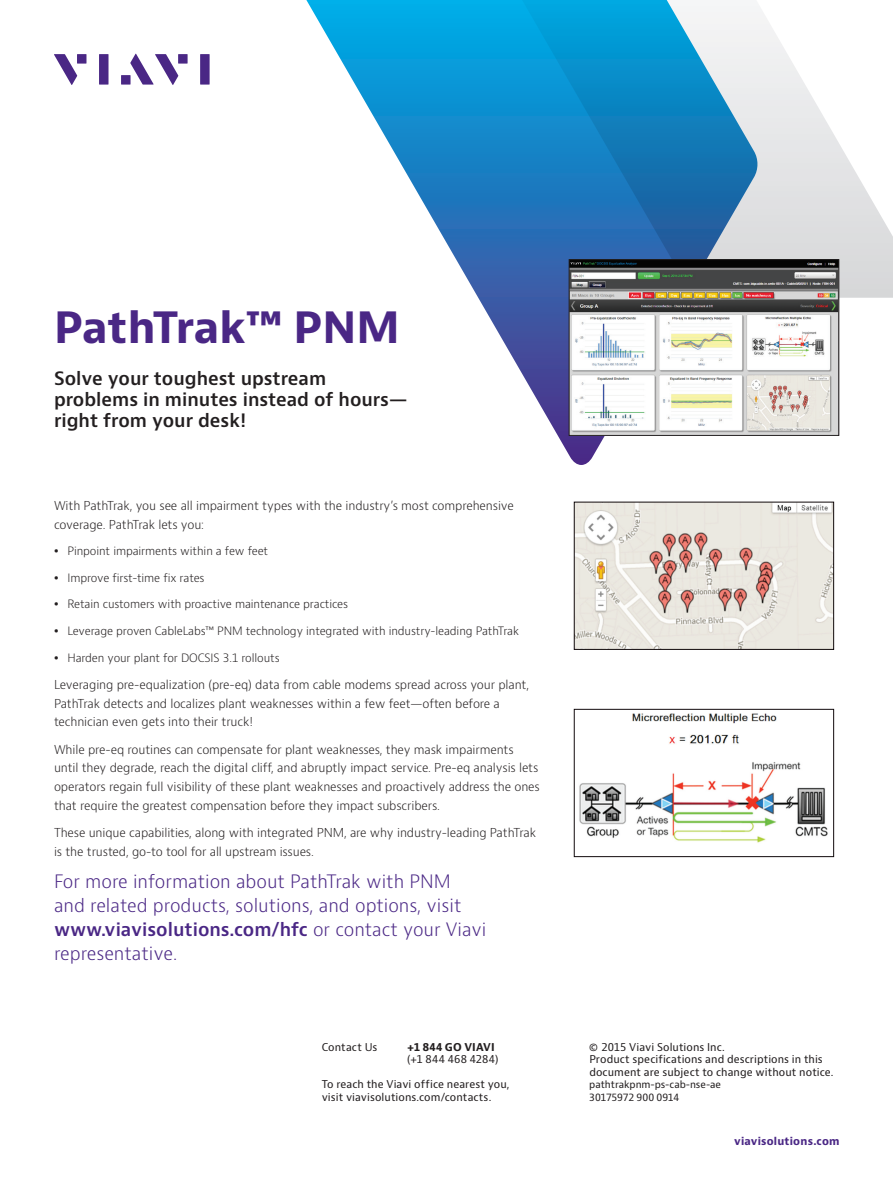
<style>
.page{position:relative;width:893px;height:1191px;background:#fff}
.page>*{position:absolute;margin:0;border:0;box-sizing:border-box;transform-origin:0 0}
.t1{font:700 42px "Bernino Sans";color:#4a2785}
.t2{font:300 18px/24px "Bernino Sans";color:#4a2785}
.t3{font:600 18px/21px "Bernino Sans";color:#231f20}
.t4{font:300 12px/18.8px "Bernino Sans";letter-spacing:-.01em;color:#231f20}
.t5{font:300 11.25px "Bernino Sans";letter-spacing:-.01em;color:#231f20}
.t6{font:10.5px/12.6px "Bernino Sans";letter-spacing:.005em;color:#231f20}
.t7{font:700 10.5px "Bernino Sans";letter-spacing:.02em;color:#4a2785}
.t8{font:700 10.5px "Bernino Sans";letter-spacing:.015em;color:#231f20}
.t9{font:9.75px/12.6px "Bernino Sans";letter-spacing:-.005em;color:#231f20}
.s1{font-weight:600}
</style>
<div class="page">
<svg style="left:306px;top:0;width:453px;height:465px"></svg>
<svg style="left:508px;top:1px;width:14px;height:297px;background:#1784c7"></svg>
<svg style="left:522px;top:1px;width:371px;height:297px"></svg>
<svg style="left:54px;top:54px;width:23px;height:31px"></svg>
<div style="left:77px;top:54px;width:9px;height:10px;background:#4a2785"></div>
<div style="left:99px;top:54px;width:10px;height:31px;background:#4a2785"></div>
<div style="left:178px;top:54px;width:10px;height:10px;background:#4a2785"></div>
<div style="left:200px;top:54px;width:10px;height:31px;background:#4a2785"></div>
<svg style="left:130px;top:54px;width:48px;height:31px"></svg>
<div style="left:121px;top:75px;width:10px;height:10px;background:#4a2785"></div>
<img style="left:576px;top:504px;width:256px;height:143px">
<div style="left:574px;top:502px;width:260px;height:147px;border:1px solid #110a0c"></div>
<img style="left:571px;top:261px;width:266px;height:172px">
<div style="left:569px;top:259px;width:270px;height:176px;border:1px solid #231f20"></div>
<img style="left:579px;top:713px;width:249px;height:130px">
<div style="left:574px;top:709px;width:260px;height:148px;border:1px solid #110a0c"></div>
<h1 class="t1" style="left:54px;top:300px;width:347px">PathTrak™ PNM</h1>
<h2 class="t3" style="left:54px;top:368px;width:355px">Solve your toughest upstream problems in minutes instead of hours— right from your desk!</h2>
<p class="t4" style="left:54px;top:496px;width:461px">With PathTrak, you see all impairment types with the industry’s most comprehensive coverage. PathTrak lets you:</p>
<p class="t5" style="left:68px;top:544px;width:202px">Pinpoint impairments within a few feet</p>
<p class="t5" style="left:67px;top:570px;width:139px">Improve first-time fix rates</p>
<p class="t5" style="left:67px;top:597px;width:282px">Retain customers with proactive maintenance practices</p>
<p class="t5" style="left:67px;top:623px;width:453px">Leverage proven CableLabs™ PNM technology integrated with industry-leading PathTrak</p>
<p class="t5" style="left:67px;top:650px;width:214px">Harden your plant for DOCSIS 3.1 rollouts</p>
<p class="t4" style="left:54px;top:675px;width:477px">Leveraging pre-equalization (pre-eq) data from cable modems spread across your plant,<br>PathTrak detects and localizes plant weaknesses within a few feet—often before a technician even gets into their truck!</p>
<p class="t4" style="left:54px;top:740px;width:487px">While pre-eq routines can compensate for plant weaknesses, they mask impairments until they degrade, reach the digital cliff, and abruptly impact service. Pre-eq analysis lets operators regain full visibility of these plant weaknesses and proactively address the ones that require the greatest compensation before they impact subscribers.</p>
<p class="t4" style="left:54px;top:823px;width:484px">These unique capabilities, along with integrated PNM, are why industry-leading PathTrak is the trusted, go-to tool for all upstream issues.</p>
<h2 class="t2" style="left:54px;top:870px;width:434px">For more information about PathTrak with PNM<br>and related products, solutions, and options, visit <span class="s1">www.viavisolutions.com/hfc</span> or contact your Viavi representative.</h2>
<p class="t6" style="left:322px;top:1040px;width:57px">Contact Us</p>
<p class="t8" style="left:407px;top:1040px;width:89px">+1 844 GO VIAVI</p>
<p class="t6" style="left:407px;top:1053px;width:93px">(+1 844 468 4284)</p>
<p class="t6" style="left:322px;top:1078px;width:189px">To reach the Viavi office nearest you, visit viavisolutions.com/contacts.</p>
<p class="t6" style="left:589px;top:1040px;width:246px">© 2015 Viavi Solutions Inc.<br>Product specifications and descriptions in this document are subject to change without notice.</p>
<p class="t9" style="left:589px;top:1078px;width:133px">pathtrakpnm-ps-cab-nse-ae<br>30175972 900 0914</p>
<p class="t7" style="left:734px;top:1134px;width:107px">viavisolutions.com</p>
</div>
